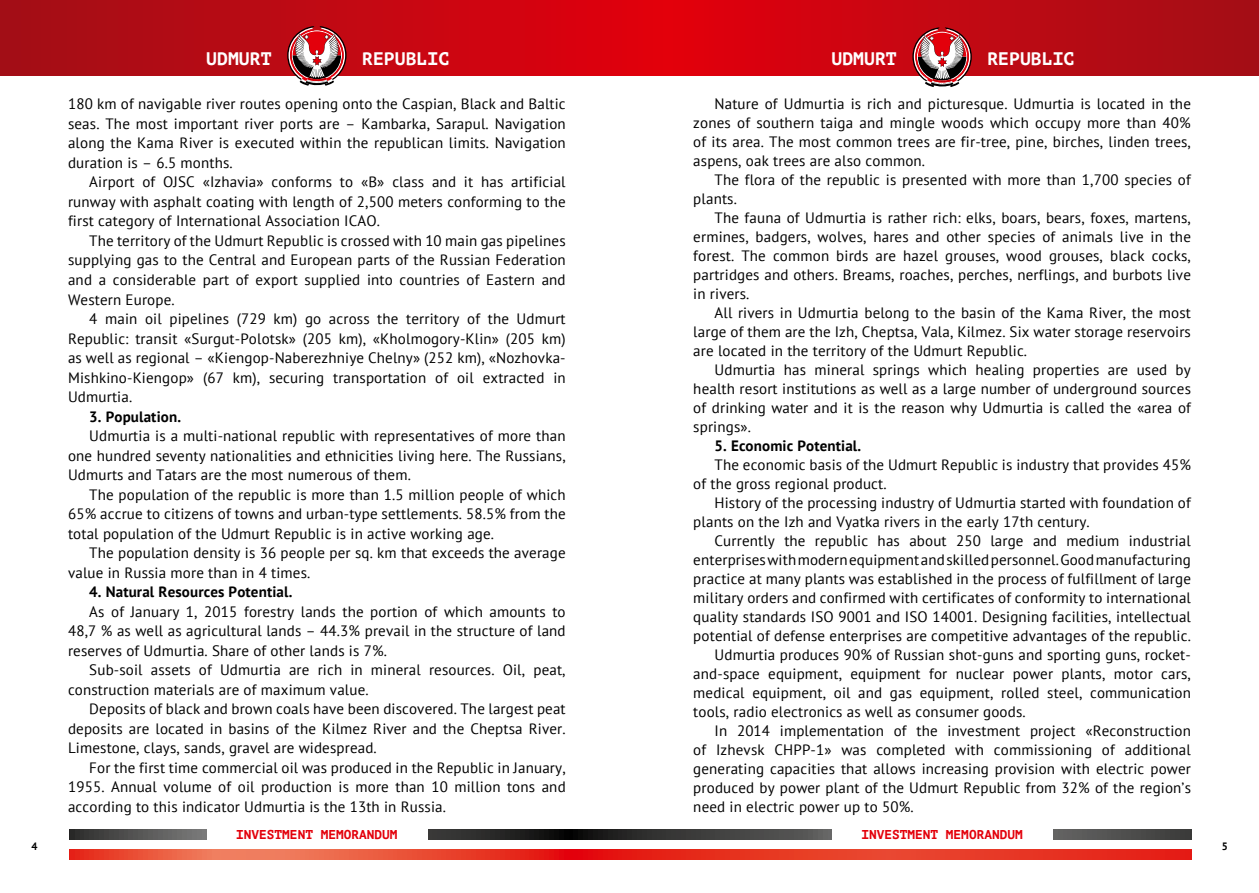
<style>
.page{position:relative;width:1259px;height:893px;background:#fff}
.page>*{position:absolute;margin:0;border:0;box-sizing:border-box;transform-origin:0 0}
.t1{font:700 18.15px "PT Mono";color:#fff}
.t2{font:15px/19.5px "PT Sans";letter-spacing:.01em;color:#000;text-align:justify}
.t3{font:700 15px "PT Sans";letter-spacing:.01em;color:#000}
.t4{font:700 12.75px "PT Mono";color:#e3000b}
.t5{font:700 10.65px "PT Sans";color:#000}
</style>
<div class="page">
<svg style="left:69px;top:850px;width:1122px;height:9px;background:#e83e2c"></svg>
<svg style="left:69px;top:829px;width:1122px;height:10px;background:#3f3f3e"></svg>
<div style="left:207px;top:806px;width:220px;height:41px;background:#fff"></div>
<div style="left:832px;top:806px;width:220px;height:41px;background:#fff"></div>
<svg style="left:0;top:0;width:1259px;height:75px;background:#c10711"></svg>
<svg style="left:287px;top:26px;width:59px;height:60px"></svg>
<svg style="left:912px;top:27px;width:59px;height:60px"></svg>
<p class="t1" style="left:206px;top:48px;width:67px">UDMURT</p>
<p class="t1" style="left:362px;top:48px;width:89px">REPUBLIC</p>
<p class="t1" style="left:831px;top:48px;width:67px">UDMURT</p>
<p class="t1" style="left:987px;top:48px;width:89px">REPUBLIC</p>
<p class="t2" style="left:68px;top:94px;width:499px">180 km of navigable river routes opening onto the Caspian, Black and Baltic seas. The most important river ports are – Kambarka, Sarapul. Navigation along the Kama River is executed within the republican limits. Navigation duration is – 6.5 months.</p>
<p class="t2" style="left:68px;top:172px;width:499px;text-indent:21px">Airport of OJSC «Izhavia» conforms to «B» class and it has artificial runway with asphalt coating with length of 2,500 meters conforming to the first category of International Association ICAO.</p>
<p class="t2" style="left:68px;top:231px;width:499px;text-indent:21px">The territory of the Udmurt Republic is crossed with 10 main gas pipelines supplying gas to the Central and European parts of the Russian Federation and a considerable part of export supplied into countries of Eastern and Western Europe.</p>
<p class="t2" style="left:68px;top:309px;width:499px;text-indent:21px">4 main oil pipelines (729 km) go across the territory of the Udmurt Republic: transit «Surgut-Polotsk» (205 km), «Kholmogory-Klin» (205 km) as well as regional – «Kiengop-Naberezhniye Chelny» (252 km), «Nozhovka-Mishkino-Kiengop» (67 km), securing transportation of oil extracted in Udmurtia.</p>
<p class="t3" style="left:89px;top:406px;width:93px">3. Population.</p>
<p class="t2" style="left:68px;top:426px;width:499px;text-indent:21px">Udmurtia is a multi-national republic with representatives of more than one hundred seventy nationalities and ethnicities living here. The Russians, Udmurts and Tatars are the most numerous of them.</p>
<p class="t2" style="left:68px;top:484px;width:499px;text-indent:21px">The population of the republic is more than 1.5 million people of which 65% accrue to citizens of towns and urban-type settlements. 58.5% from the total population of the Udmurt Republic is in active working age.</p>
<p class="t2" style="left:68px;top:543px;width:499px;text-indent:21px">The population density is 36 people per sq. km that exceeds the average value in Russia more than in 4 times.</p>
<p class="t3" style="left:89px;top:582px;width:205px">4. Natural Resources Potential.</p>
<p class="t2" style="left:68px;top:601px;width:499px;text-indent:21px">Аs of January 1, 2015 forestry lands the portion of which amounts to 48,7 % as well as agricultural lands – 44.3% prevail in the structure of land reserves of Udmurtia. Share of other lands is 7%.</p>
<p class="t2" style="left:68px;top:660px;width:499px;text-indent:21px">Sub-soil assets of Udmurtia are rich in mineral resources. Oil, peat, construction materials are of maximum value.</p>
<p class="t2" style="left:68px;top:699px;width:499px;text-indent:21px">Deposits of black and brown coals have been discovered. The largest peat deposits are located in basins of the Kilmez River and the Cheptsa River.<br>Limestone, clays, sands, gravel are widespread.</p>
<p class="t2" style="left:68px;top:757px;width:499px;text-indent:21px">For the first time commercial oil was produced in the Republic in January, 1955. Annual volume of oil production is more than 10 million tons and according to this indicator Udmurtia is the 13th in Russia.</p>
<p class="t2" style="left:693px;top:94px;width:499px;line-height:19px;text-indent:21px">Nature of Udmurtia is rich and picturesque. Udmurtia is located in the zones of southern taiga and mingle woods which occupy more than 40% of its area. The most common trees are fir-tree, pine, birches, linden trees, aspens, oak trees are also common.</p>
<p class="t2" style="left:693px;top:170px;width:499px;line-height:19px;text-indent:21px">The flora of the republic is presented with more than 1,700 species of plants.</p>
<p class="t2" style="left:693px;top:208px;width:499px;line-height:19px;text-indent:21px">The fauna of Udmurtia is rather rich: elks, boars, bears, foxes, martens, ermines, badgers, wolves, hares and other species of animals live in the forest. The common birds are hazel grouses, wood grouses, black cocks, partridges and others. Breams, roaches, perches, nerflings, and burbots live in rivers.</p>
<p class="t2" style="left:693px;top:303px;width:499px;line-height:19px;text-indent:21px">All rivers in Udmurtia belong to the basin of the Kama River, the most large of them are the Izh, Cheptsa, Vala, Kilmez. Six water storage reservoirs are located in the territory of the Udmurt Republic.</p>
<p class="t2" style="left:693px;top:360px;width:499px;line-height:19px;text-indent:21px">Udmurtia has mineral springs which healing properties are used by health resort institutions as well as a large number of underground sources of drinking water and it is the reason why Udmurtia is called the «area of springs».</p>
<p class="t3" style="left:714px;top:436px;width:148px">5. Economic Potential.</p>
<p class="t2" style="left:693px;top:455px;width:499px;line-height:19px;text-indent:21px">The economic basis of the Udmurt Republic is industry that provides 45% of the gross regional product.</p>
<p class="t2" style="left:693px;top:493px;width:499px;line-height:19px;text-indent:21px">History of the processing industry of Udmurtia started with foundation of plants on the Izh and Vyatka rivers in the early 17th century.</p>
<p class="t2" style="left:714px;top:531px;width:478px">Currently the republic has about 250 large and medium industrial</p>
<p class="t2" style="left:693px;top:550px;width:499px">enterprises with modern equipment and skilled personnel. Good manufacturing</p>
<p class="t2" style="left:693px;top:568px;width:499px">practice at many plants was established in the process of fulfillment of large</p>
<p class="t2" style="left:693px;top:587px;width:499px">military orders and confirmed with certificates of conformity to international</p>
<p class="t2" style="left:693px;top:606px;width:499px">quality standards ISO 9001 and ISO 14001. Designing facilities, intellectual</p>
<p class="t2" style="left:693px;top:625px;width:499px">potential of defense enterprises are competitive advantages of the republic.</p>
<p class="t2" style="left:714px;top:644px;width:478px">Udmurtia produces 90% of Russian shot-guns and sporting guns, rocket-</p>
<p class="t2" style="left:693px;top:663px;width:499px">and-space equipment, equipment for nuclear power plants, motor cars,</p>
<p class="t2" style="left:693px;top:682px;width:499px">medical equipment, oil and gas equipment, rolled steel, communication</p>
<p class="t2" style="left:693px;top:701px;width:334px">tools, radio electronics as well as consumer goods.</p>
<p class="t2" style="left:714px;top:720px;width:478px">In 2014 implementation of the investment project «Reconstruction</p>
<p class="t2" style="left:693px;top:739px;width:499px">of Izhevsk CHPP-1» was completed with commissioning of additional</p>
<p class="t2" style="left:693px;top:758px;width:499px">generating capacities that allows increasing provision with electric power</p>
<p class="t2" style="left:693px;top:777px;width:499px">produced by power plant of the Udmurt Republic from 32% of the region’s</p>
<p class="t2" style="left:693px;top:796px;width:222px">need in electric power up to 50%.</p>
<p class="t4" style="left:236px;top:827px;width:163px">INVESTMENT MEMORANDUM</p>
<p class="t4" style="left:861px;top:827px;width:163px">INVESTMENT MEMORANDUM</p>
<p class="t5" style="left:32px;top:840px;width:8px">4</p>
<p class="t5" style="left:1221px;top:840px;width:8px">5</p>
</div>
